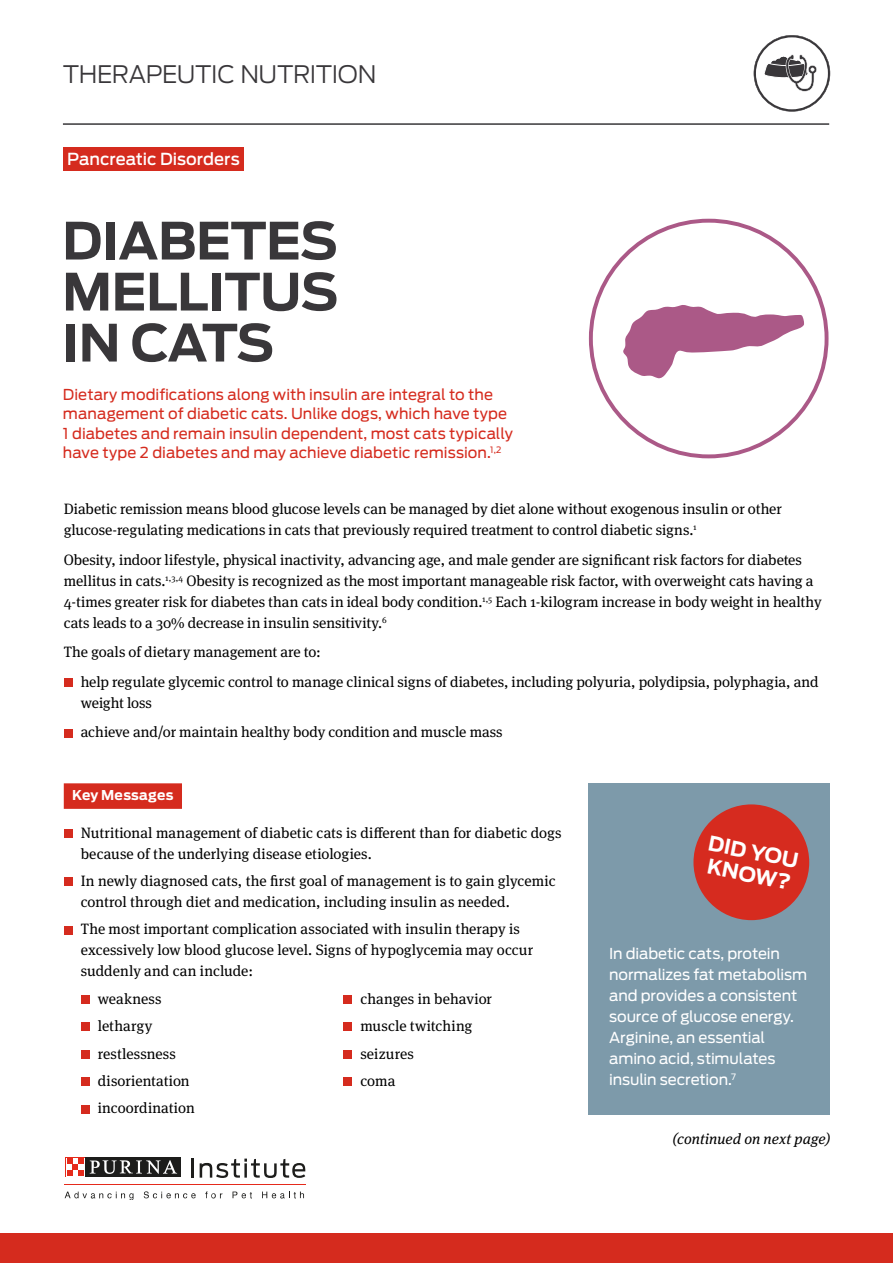
<style>
.page{position:relative;width:893px;height:1263px;background:#fff}
.page>*{position:absolute;margin:0;border:0;box-sizing:border-box;transform-origin:0 0}
.t1{font:700 51px/51px "Antenna";letter-spacing:-.01em;color:#39373a;text-align:justify}
.t2{font:300 24px "Antenna";letter-spacing:-.015em;color:#39373a}
.t3{font:700 20.4px/22.8px "Antenna";color:#fff}
.t4{font:500 16.5px "Antenna";color:#fff}
.t5{font:15px/21px "Meta Serif Pro";letter-spacing:-.005em;color:#000}
.t6{font:15px/19.5px "Antenna";color:#d52b1e}
.t7{font:15px/21px "Antenna";letter-spacing:-.01em;color:#fff}
.t8{font:italic 15px "Meta Serif Pro";color:#000}
.t9{font:700 13.5px "Antenna";letter-spacing:.02em;color:#fff}
</style>
<div class="page">
<div style="left:0;top:1233px;width:893px;height:30px;background:#d52b1e"></div>
<hr style="left:65px;top:1184px;width:241px;height:1px;background:#e52a1b">
<svg style="left:192px;top:1158px;width:2px;height:19px"></svg>
<svg style="left:200px;top:1158px;width:105px;height:20px"></svg>
<svg style="left:65px;top:1191px;width:68px;height:9px"></svg>
<svg style="left:144px;top:1191px;width:52px;height:7px"></svg>
<svg style="left:205px;top:1191px;width:17px;height:7px"></svg>
<svg style="left:233px;top:1191px;width:19px;height:7px"></svg>
<svg style="left:262px;top:1191px;width:42px;height:7px"></svg>
<div style="left:65px;top:1157px;width:21px;height:20px;background:#1d1d1b"></div>
<svg style="left:65px;top:1157px;width:20px;height:20px"></svg>
<div style="left:86px;top:1157px;width:95px;height:20px;background:#1d1d1b"></div>
<svg style="left:90px;top:1160px;width:87px;height:14px"></svg>
<svg style="left:66px;top:1158px;width:18px;height:18px"></svg>
<svg style="left:67px;top:1158px;width:17px;height:17px"></svg>
<div style="left:63px;top:147px;width:181px;height:24px;background:#d52b1e"></div>
<div style="left:64px;top:678px;width:8px;height:9px;background:#d52b1e"></div>
<div style="left:64px;top:729px;width:8px;height:8px;background:#d52b1e"></div>
<hr style="left:63px;top:123px;width:766px;height:2px;background:#39373a">
<svg style="left:754px;top:35px;width:76px;height:77px"></svg>
<div style="left:64px;top:783px;width:118px;height:26px;background:#d52b1e"></div>
<div style="left:64px;top:829px;width:8px;height:9px;background:#d52b1e"></div>
<div style="left:64px;top:877px;width:8px;height:9px;background:#d52b1e"></div>
<div style="left:64px;top:926px;width:8px;height:8px;background:#d52b1e"></div>
<div style="left:81px;top:995px;width:8px;height:9px;background:#d52b1e"></div>
<div style="left:81px;top:1023px;width:8px;height:8px;background:#d52b1e"></div>
<div style="left:81px;top:1050px;width:8px;height:8px;background:#d52b1e"></div>
<div style="left:81px;top:1077px;width:8px;height:9px;background:#d52b1e"></div>
<div style="left:81px;top:1105px;width:8px;height:8px;background:#d52b1e"></div>
<div style="left:343px;top:995px;width:9px;height:9px;background:#d52b1e"></div>
<div style="left:343px;top:1023px;width:9px;height:8px;background:#d52b1e"></div>
<div style="left:343px;top:1050px;width:9px;height:8px;background:#d52b1e"></div>
<div style="left:343px;top:1077px;width:9px;height:9px;background:#d52b1e"></div>
<svg style="left:589px;top:219px;width:239px;height:239px"></svg>
<svg style="left:623px;top:304px;width:182px;height:75px"></svg>
<div style="left:588px;top:783px;width:241px;height:332px;background:#7d9aaa"></div>
<div style="left:693px;top:804px;width:116px;height:116px;background:#d62b1f;border-radius:50%"></div>
<h2 class="t2" style="left:63px;top:58px;width:315px">THERAPEUTIC NUTRITION</h2>
<p class="t4" style="left:67px;top:148px;width:174px">Pancreatic Disorders</p>
<h1 class="t1" style="left:62px;top:215px;width:278px">DIABETES MELLITUS IN CATS</h1>
<p class="t6" style="left:63px;top:384px;width:451px">Dietary modifications along with insulin are integral to the management of diabetic cats. Unlike dogs, which have type 1 diabetes and remain insulin dependent, most cats typically have type 2 diabetes and may achieve diabetic remission.<sup>1,2</sup></p>
<p class="t5" style="left:64px;top:498px;width:720px">Diabetic remission means blood glucose levels can be managed by diet alone without exogenous insulin or other glucose-regulating medications in cats that previously required treatment to control diabetic signs.<sup>1</sup></p>
<p class="t5" style="left:64px;top:548px;width:759px">Obesity, indoor lifestyle, physical inactivity, advancing age, and male gender are significant risk factors for diabetes mellitus in cats.<sup>1,3,4</sup> Obesity is recognized as the most important manageable risk factor, with overweight cats having a 4-times greater risk for diabetes than cats in ideal body condition.<sup>1,5</sup> Each 1-kilogram increase in body weight in healthy cats leads to a 30% decrease in insulin sensitivity.<sup>6</sup></p>
<p class="t5" style="left:81px;top:636px;width:739px;line-height:29.5px;text-indent:-17px">The goals of dietary management are to:<br>help regulate glycemic control to manage clinical signs of diabetes, including polyuria, polydipsia, polyphagia, and</p>
<p class="t5" style="left:81px;top:687px;width:423px;line-height:29.5px">weight loss<br>achieve and/or maintain healthy body condition and muscle mass</p>
<p class="t9" style="left:72px;top:786px;width:103px">Key Messages</p>
<p class="t5" style="left:81px;top:821px;width:482px">Nutritional management of diabetic cats is different than for diabetic dogs because of the underlying disease etiologies.</p>
<p class="t5" style="left:81px;top:869px;width:476px">In newly diagnosed cats, the first goal of management is to gain glycemic control through diet and medication, including insulin as needed.</p>
<p class="t5" style="left:81px;top:918px;width:454px">The most important complication associated with insulin therapy is excessively low blood glucose level. Signs of hypoglycemia may occur suddenly and can include:</p>
<p class="t5" style="left:98px;top:984px;width:98px;line-height:27.5px">weakness lethargy restlessness disorientation incoordination</p>
<p class="t5" style="left:360px;top:984px;width:133px;line-height:27.5px">changes in behavior muscle twitching seizures<br>coma</p>
<h3 class="t3" style="left:711px;top:832px;width:93px;rotate:11deg">DID YOU<br>KNOW?</h3>
<p class="t7" style="left:609px;top:943px;width:200px">In diabetic cats, protein normalizes fat metabolism and provides a consistent source of glucose energy.<br>Arginine, an essential amino acid, stimulates insulin secretion.<sup>7</sup></p>
<p class="t8" style="left:673px;top:1128px;width:159px">(continued on next page)</p>
</div>
